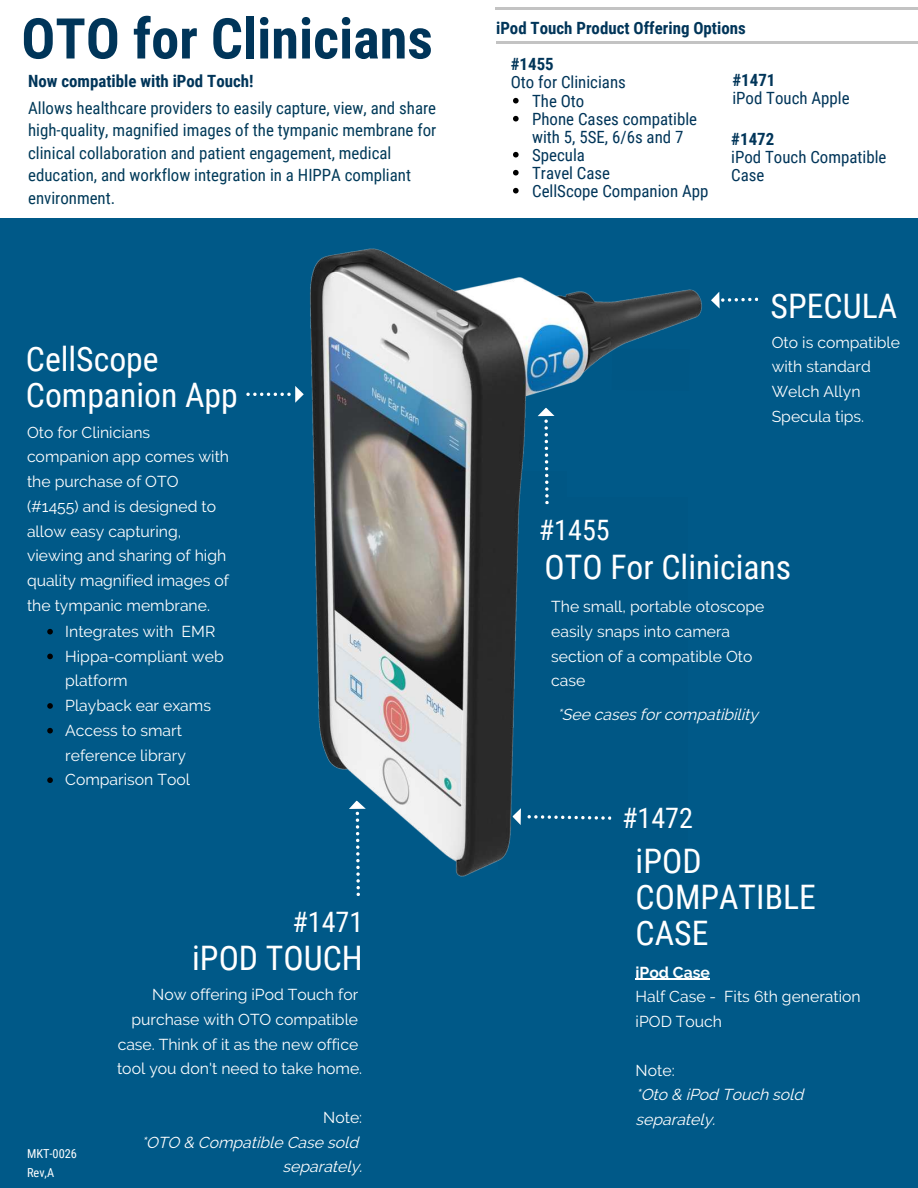
<style>
.page{position:relative;width:918px;height:1188px;background:#005988}
.page>*{position:absolute;margin:0;border:0;box-sizing:border-box;transform-origin:0 0}
.t1{font:700 56.25px "Roboto Condensed";color:#003559}
.t2{font:33.75px/36px "Roboto Condensed";color:#fff}
.t3{font:28.2px "Roboto Condensed";color:#fff}
.t4{font:16.8px/22.5px "Roboto Condensed";color:#003a59}
.t5{font:16.8px/18.1px "Roboto Condensed";color:#003559}
.t6{font:700 16.8px "Roboto Condensed";color:#003559}
.t7{font:15.75px/24.8px "Raleway";color:#fff}
.t8{font:italic 15.75px/24.8px "Raleway";color:#fff}
.t9{font:700 15.75px "Raleway";color:#fff}
.t10{font:12.3px/19.2px "Roboto Condensed";color:#fff}
</style>
<div class="page">
<div style="left:0;top:0;width:918px;height:217px;background:#fff"></div>
<svg style="left:246px;top:392px;width:25px;height:4px"></svg>
<svg style="left:711px;top:292px;width:47px;height:17px"></svg>
<svg style="left:47px;top:629px;width:6px;height:5px"></svg>
<svg style="left:47px;top:654px;width:6px;height:5px"></svg>
<svg style="left:47px;top:703px;width:6px;height:6px"></svg>
<svg style="left:47px;top:728px;width:6px;height:6px"></svg>
<svg style="left:47px;top:777px;width:6px;height:6px"></svg>
<svg style="left:356px;top:879px;width:4px;height:17px"></svg>
<hr style="left:636px;top:979px;width:74px;height:1px;background:#fff">
<hr style="left:496px;top:42px;width:422px;height:2px;background:#c3c3c3">
<hr style="left:495px;top:8px;width:423px;height:2px;background:#c3c3c3">
<svg style="left:513px;top:98px;width:6px;height:6px"></svg>
<svg style="left:513px;top:116px;width:6px;height:6px"></svg>
<svg style="left:513px;top:152px;width:6px;height:6px"></svg>
<svg style="left:513px;top:170px;width:6px;height:6px"></svg>
<svg style="left:513px;top:188px;width:6px;height:6px"></svg>
<img style="left:273px;top:248px;width:429px;height:629px">
<h1 class="t1" style="left:21px;top:-1px;width:413px">OTO for Clinicians</h1>
<p class="t6" style="left:28px;top:69px;width:227px">Now compatible with iPod Touch!</p>
<p class="t4" style="left:28px;top:96px;width:410px">Allows healthcare providers to easily capture, view, and share high-quality, magnified images of the tympanic membrane for clinical collaboration and patient engagement, medical education, and workflow integration in a HIPPA compliant environment.</p>
<h2 class="t2" style="left:26px;top:340px;width:214px">CellScope<br>Companion App</h2>
<p class="t7" style="left:27px;top:420px;width:204px">Oto for Clinicians companion app comes with the purchase of OTO (#1455) and is designed to allow easy capturing, viewing and sharing of high quality magnified images of the tympanic membrane.</p>
<p class="t7" style="left:65px;top:619px;width:160px">Integrates with EMR<br>Hippa-compliant web platform<br>Playback ear exams<br>Access to smart reference library<br>Comparison Tool</p>
<h3 class="t3" style="left:292px;top:902px;width:72px">#1471</h3>
<p class="t10" style="left:27px;top:1143px;width:52px">MKT-0026<br>Rev,A</p>
<h2 class="t2" style="left:192px;top:938px;width:172px">iPOD TOUCH</h2>
<p class="t7" style="left:117px;top:982px;width:247px;text-align:right">Now offering iPod Touch for purchase with OTO compatible case. Think of it as the new office tool you don't need to take home.</p>
<p class="t7" style="left:323px;top:1105px;width:41px">Note:</p>
<p class="t8" style="left:141px;top:1130px;width:227px;text-align:right">*OTO &amp; Compatible Case sold separately.</p>
<p class="t6" style="left:496px;top:16px;width:251px">iPod Touch Product Offering Options</p>
<p class="t6" style="left:511px;top:52px;width:45px">#1455</p>
<p class="t5" style="left:532px;top:72px;width:178px;text-indent:-21px">Oto for Clinicians<br>The Oto<br>Phone Cases compatible with 5, 5SE, 6/6s and 7<br>Specula<br>Travel Case<br>CellScope Companion App</p>
<p class="t6" style="left:732px;top:68px;width:45px">#1471</p>
<p class="t5" style="left:732px;top:88px;width:119px">iPod Touch Apple</p>
<p class="t6" style="left:731px;top:127px;width:45px">#1472</p>
<p class="t5" style="left:731px;top:148px;width:157px">iPod Touch Compatible<br>Case</p>
<h2 class="t2" style="left:771px;top:287px;width:128px">SPECULA</h2>
<p class="t7" style="left:772px;top:330px;width:130px">Oto is compatible with standard<br>Welch Allyn<br>Specula tips.</p>
<h3 class="t3" style="left:539px;top:510px;width:72px">#1455</h3>
<h2 class="t2" style="left:544px;top:548px;width:248px">OTO For Clinicians</h2>
<p class="t7" style="left:551px;top:594px;width:215px">The small, portable otoscope easily snaps into camera section of a compatible Oto case</p>
<p class="t8" style="left:557px;top:702px;width:207px">*See casesforcompatibility</p>
<h3 class="t3" style="left:622px;top:798px;width:72px">#1472</h3>
<h2 class="t2" style="left:636px;top:842px;width:182px">iPOD<br>COMPATIBLE<br>CASE</h2>
<p class="t9" style="left:636px;top:963px;width:76px">iPod Case</p>
<p class="t7" style="left:636px;top:984px;width:227px">Half Case - Fits 6th generation iPOD Touch</p>
<p class="t7" style="left:636px;top:1058px;width:41px">Note:</p>
<p class="t8" style="left:636px;top:1082px;width:174px">*Oto &amp; iPod Touch sold separately.</p>
</div>
